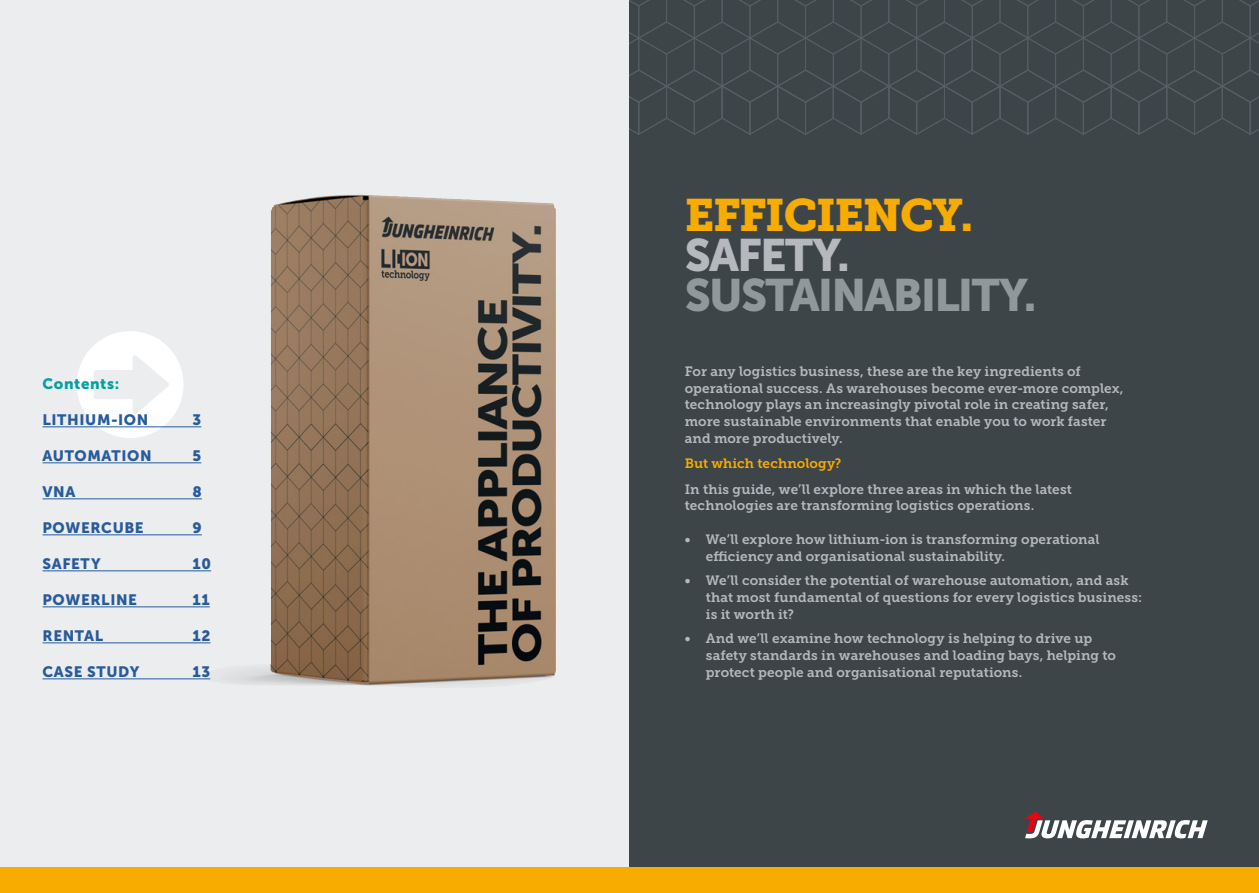
<style>
.page{position:relative;width:1259px;height:893px;background:#fff}
.page>*{position:absolute;margin:0;border:0;box-sizing:border-box;transform-origin:0 0}
.t1{font:45.15px "Museo JH Sans 900";letter-spacing:-.04em;color:#91989c}
.t2{font:45.15px "Museo JH Slab 900";letter-spacing:-.03em;color:#f8ac00}
.t3{font:45.15px "Museo JH Sans 900";letter-spacing:-.04em;color:#b5b9bc}
.t4{font:15px "Museo JH Sans 900";letter-spacing:.04em;color:#275b9b}
.t5{font:15px "Museo JH Sans 900";letter-spacing:.04em;color:#00a19f}
.t6{font:13.5px/16.8px "Museo JH Slab 700";letter-spacing:.005em;color:#b5b9bc}
.t7{font:13.5px "Museo JH Slab 700";color:#f8ac00}
</style>
<div class="page">
<div style="left:0;top:0;width:629px;height:893px;background:#ebedee"></div>
<div style="left:629px;top:0;width:630px;height:893px;background:#3d4548"></div>
<div style="left:0;top:867px;width:1259px;height:26px;background:#f8ac00"></div>
<svg style="left:1024px;top:811px;width:183px;height:27px"></svg>
<img style="left:202px;top:195px;width:350px;height:491px">
<svg style="left:629px;top:0;width:630px;height:135px"></svg>
<svg style="left:77px;top:331px;width:107px;height:107px"></svg>
<hr style="left:43px;top:426px;width:158px;height:1px;background:#275b9b">
<hr style="left:43px;top:462px;width:158px;height:1px;background:#275b9b">
<hr style="left:43px;top:498px;width:159px;height:1px;background:#275b9b">
<hr style="left:43px;top:534px;width:159px;height:1px;background:#275b9b">
<hr style="left:43px;top:570px;width:168px;height:1px;background:#275b9b">
<hr style="left:43px;top:606px;width:167px;height:1px;background:#275b9b">
<hr style="left:43px;top:642px;width:167px;height:1px;background:#275b9b">
<hr style="left:43px;top:678px;width:167px;height:1px;background:#275b9b">
<p class="t5" style="left:43px;top:376px;width:78px">Contents:</p>
<p class="t4" style="left:43px;top:412px;width:107px">LITHIUM-ION</p>
<p class="t4" style="left:193px;top:412px;width:10px">3</p>
<p class="t4" style="left:43px;top:448px;width:111px">AUTOMATION</p>
<p class="t4" style="left:193px;top:448px;width:10px">5</p>
<p class="t4" style="left:43px;top:484px;width:34px">VNA</p>
<p class="t4" style="left:193px;top:484px;width:11px">8</p>
<p class="t4" style="left:43px;top:520px;width:103px">POWERCUBE</p>
<p class="t4" style="left:193px;top:520px;width:11px">9</p>
<p class="t4" style="left:43px;top:556px;width:60px">SAFETY</p>
<p class="t4" style="left:193px;top:556px;width:20px">10</p>
<p class="t4" style="left:43px;top:592px;width:96px">POWERLINE</p>
<p class="t4" style="left:193px;top:592px;width:19px">11</p>
<p class="t4" style="left:43px;top:628px;width:62px">RENTAL</p>
<p class="t4" style="left:193px;top:628px;width:19px">12</p>
<p class="t4" style="left:43px;top:664px;width:98px">CASE STUDY</p>
<p class="t4" style="left:193px;top:664px;width:19px">13</p>
<h1 class="t2" style="left:685px;top:189px;width:290px">EFFICIENCY.</h1>
<h1 class="t3" style="left:685px;top:229px;width:167px">SAFETY.</h1>
<h1 class="t1" style="left:685px;top:269px;width:353px">SUSTAINABILITY.</h1>
<p class="t6" style="left:685px;top:363px;width:440px">For any logistics business, these are the key ingredients of operational success. As warehouses become ever-more complex, technology plays an increasingly pivotal role in creating safer, more sustainable environments that enable you to work faster and more productively.</p>
<p class="t7" style="left:685px;top:456px;width:158px">But which technology?</p>
<p class="t6" style="left:685px;top:481px;width:389px">In this guide, we’ll explore three areas in which the latest technologies are transforming logistics operations.</p>
<p class="t6" style="left:706px;top:531px;width:395px;text-indent:-21px">• We’ll explore how lithium-ion is transforming operational efficiency and organisational sustainability.</p>
<p class="t6" style="left:706px;top:572px;width:438px;text-indent:-21px">• We’ll consider the potential of warehouse automation, and ask that most fundamental of questions for every logistics business: is it worth it?</p>
<p class="t6" style="left:706px;top:630px;width:412px;text-indent:-21px">• And we’ll examine how technology is helping to drive up safety standards in warehouses and loading bays, helping to protect people and organisational reputations.</p>
</div>
